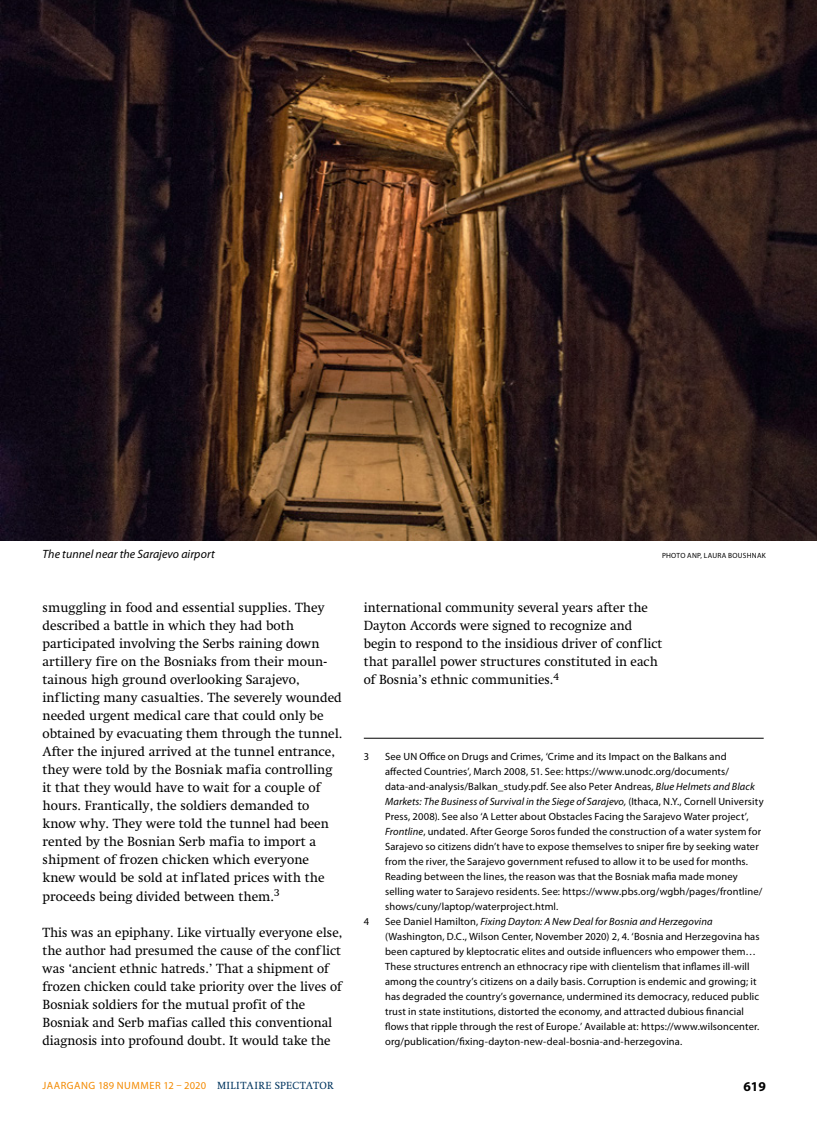
<style>
.page{position:relative;width:817px;height:1136px;background:#fff}
.page>*{position:absolute;margin:0;border:0;box-sizing:border-box;transform-origin:0 0}
.t1{font:13.5px/18px "Swift LT Std";color:#000}
.t2{font:700 13.5px "Myriad Pro";color:#000}
.t3{font:italic 12px "Myriad Pro";letter-spacing:.005em;color:#000}
.t4{font:10.5px/15px "Myriad Pro";letter-spacing:.01em;color:#000}
.t5{font:10.5px "Myriad Pro";letter-spacing:.045em;color:#f38a00}
.t6{font:7.5px "Myriad Pro";letter-spacing:.035em;color:#000}
.s1{font-style:italic}
.s2{font-family:"Swift LT Std";color:#00355f}
</style>
<div class="page">
<img style="left:0;top:0;width:816px;height:540px">
<hr style="left:364px;top:737px;width:399px;height:1px;background:#000">
<p class="t3" style="left:43px;top:547px;width:174px">The tunnel near the Sarajevo airport</p>
<p class="t6" style="left:662px;top:551px;width:105px">PHOTO ANP, LAURA BOUSHNAK</p>
<p class="t1" style="left:43px;top:599px;width:301px">smuggling in food and essential supplies. They described a battle in which they had both participated involving the Serbs raining down artillery fire on the Bosniaks from their moun&shy;tainous high ground overlooking Sarajevo, inflicting many casualties. The severely wounded needed urgent medical care that could only be obtained by evacuating them through the tunnel.<br>After the injured arrived at the tunnel entrance, they were told by the Bosniak mafia controlling it that they would have to wait for a couple of hours. Frantically, the soldiers demanded to know why. They were told the tunnel had been rented by the Bosnian Serb mafia to import a shipment of frozen chicken which everyone knew would be sold at inflated prices with the proceeds being divided between them.<sup>3</sup></p>
<p class="t1" style="left:43px;top:923px;width:301px">This was an epiphany. Like virtually everyone else, the author had presumed the cause of the conflict was ‘ancient ethnic hatreds.’ That a shipment of frozen chicken could take priority over the lives of Bosniak soldiers for the mutual profit of the Bosniak and Serb mafias called this conventional diagnosis into profound doubt. It would take the</p>
<p class="t1" style="left:364px;top:599px;width:300px">international community several years after the Dayton Accords were signed to recognize and begin to respond to the insidious driver of conflict that parallel power structures constituted in each of Bosnia’s ethnic communities.<sup>4</sup></p>
<p class="t4" style="left:364px;top:748px;width:7px">3</p>
<p class="t4" style="left:385px;top:748px;width:380px">See UN Office on Drugs and Crimes, ‘Crime and its Impact on the Balkans and affected Countries’, March 2008, 51. See: https://www.unodc.org/documents/ data-and-analysis/Balkan_study.pdf. See also Peter Andreas<span class="s1">, Blue Helmets and Black Markets: The Business of Survival in the Siege of Sarajevo,</span> (Ithaca, N.Y., Cornell University Press, 2008). See also ‘A Letter about Obstacles Facing the Sarajevo Water project’, <span class="s1">Frontline</span>, undated. After George Soros funded the construction of a water system for Sarajevo so citizens didn’t have to expose themselves to sniper fire by seeking water from the river, the Sarajevo government refused to allow it to be used for months.<br>Reading between the lines, the reason was that the Bosniak mafia made money selling water to Sarajevo residents. See: https://www.pbs.org/wgbh/pages/frontline/ shows/cuny/laptop/waterproject.html.</p>
<p class="t4" style="left:364px;top:913px;width:7px">4</p>
<p class="t4" style="left:385px;top:913px;width:376px">See Daniel Hamilton, <span class="s1">Fixing Dayton: A New Deal for Bosnia and Herzegovina </span>(Washington, D.C., Wilson Center, November 2020) 2, 4. ‘Bosnia and Herzegovina has been captured by kleptocratic elites and outside influencers who empower them… These structures entrench an ethnocracy ripe with clientelism that inflames ill-will among the country’s citizens on a daily basis. Corruption is endemic and growing; it has degraded the country’s governance, undermined its democracy, reduced public trust in state institutions, distorted the economy, and attracted dubious financial flows that ripple through the rest of Europe.’ Available at: https://www.wilsoncenter. org/publication/fixing-dayton-new-deal-bosnia-and-herzegovina.</p>
<p class="t5" style="left:43px;top:1078px;width:292px">JAARGANG 189 NUMMER 12 – 2020 <span class="s2">MILITAIRE SPECTATOR</span></p>
<p class="t2" style="left:743px;top:1077px;width:24px">619</p>
</div>
